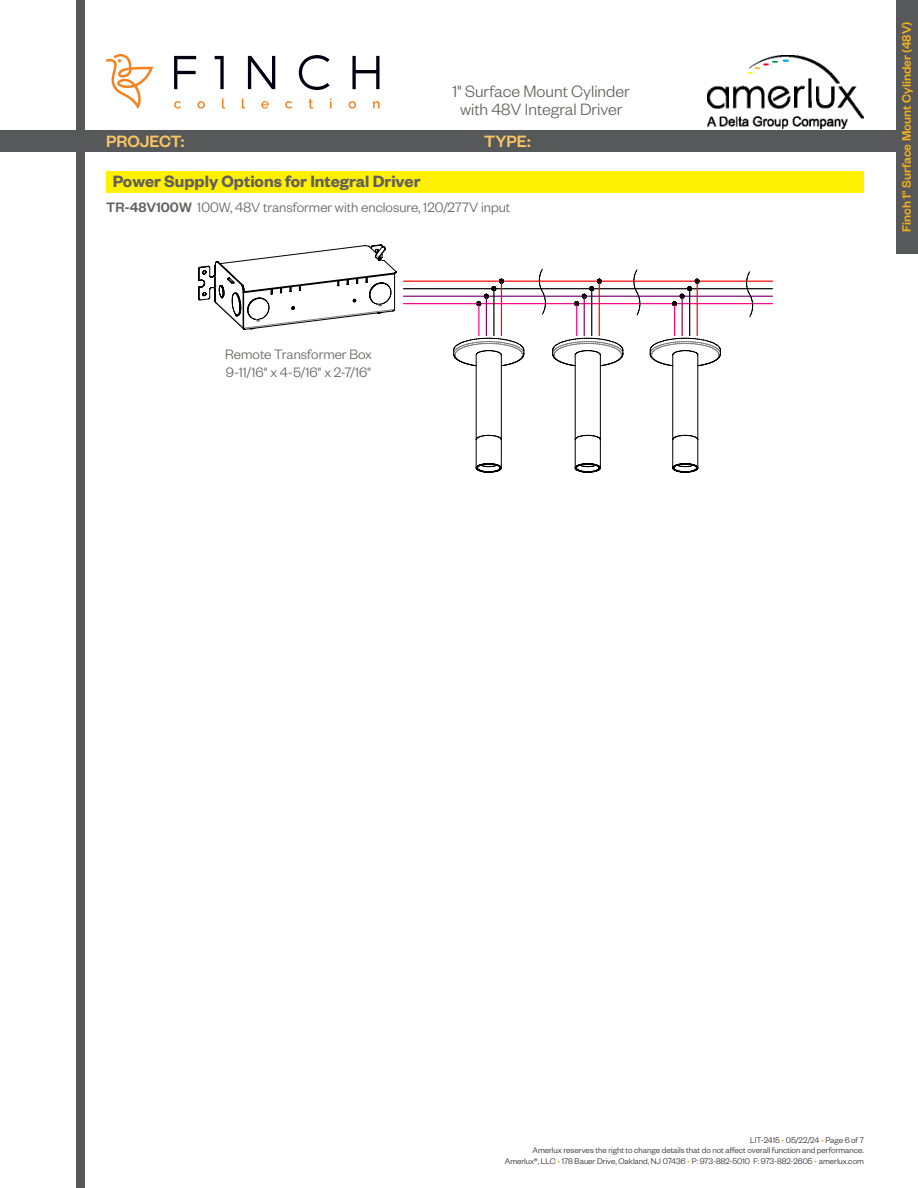
<style>
.page{position:relative;width:918px;height:1188px;background:#fff}
.page>*{position:absolute;margin:0;border:0;box-sizing:border-box;transform-origin:0 0}
.t1{font:300 18px/18px "Founders Grotesk";color:#645e5e;text-align:center}
.t2{font:600 18px "Founders Grotesk";color:#645e5e}
.t3{font:500 18px "Founders Grotesk";color:#f9c664}
.t4{font:300 15px "Founders Grotesk";color:#645e5e}
.t5{font:500 13.5px "Founders Grotesk";color:#f4b119}
.t6{font:300 9px/10.8px "Founders Grotesk";color:#231f20;text-align:right}
.s1{font-weight:500}
.s2{color:#f4b119}
</style>
<div class="page">
<img style="left:707px;top:56px;width:157px;height:72px">
<div style="left:76px;top:0;width:10px;height:1188px;background:#57585a"></div>
<div style="left:0;top:130px;width:918px;height:22px;background:#57585a"></div>
<div style="left:896px;top:0;width:22px;height:254px;background:#57585a"></div>
<svg style="left:174px;top:55px;width:206px;height:35px"></svg>
<svg style="left:174px;top:98px;width:206px;height:11px"></svg>
<svg style="left:106px;top:54px;width:47px;height:55px"></svg>
<hr style="left:676px;top:303px;width:96px;height:1px;background:#ff0080">
<hr style="left:684px;top:296px;width:88px;height:1px;background:#800080">
<hr style="left:691px;top:288px;width:81px;height:1px;background:#000">
<hr style="left:699px;top:281px;width:73px;height:1px;background:#f00">
<svg style="left:198px;top:244px;width:555px;height:229px"></svg>
<div style="left:106px;top:171px;width:758px;height:22px;background:#fff101"></div>
<h1 class="t1" style="left:453px;top:81px;width:179px">1" Surface Mount Cylinder with 48V Integral Driver</h1>
<h1 class="t3" style="left:106px;top:130px;width:80px">PROJECT:</h1>
<h1 class="t3" style="left:484px;top:130px;width:48px">TYPE:</h1>
<p class="t2" style="left:113px;top:170px;width:309px">Power Supply Options for Integral Driver</p>
<p class="t4" style="left:106px;top:198px;width:406px"><span class="s1">TR-48V100W</span> 100W, 48V transformer with enclosure, 120/277V input</p>
<p class="t4" style="left:225px;top:345px;width:148px">Remote Transformer Box</p>
<p class="t4" style="left:226px;top:363px;width:147px">9-11/16" x 4-5/16" x 2-7/16"</p>
<h3 class="t5" style="left:898px;top:232px;width:212px;rotate:-90deg">Finch 1" Surface Mount Cylinder (48V)</h3>
<p class="t6" style="left:505px;top:1134px;width:361px">LIT-2415 <span class="s2">•</span> 05/22/24 <span class="s2">•</span> Page 6 of 7<br>Amerlux reserves the right to change details that do not affect overall function and performance.<br>Amerlux®, LLC <span class="s2">•</span> 178 Bauer Drive, Oakland, NJ 07436 <span class="s2">•</span> P: 973-882-5010 F: 973-882-2605 <span class="s2">•</span> amerlux.com</p>
</div>
